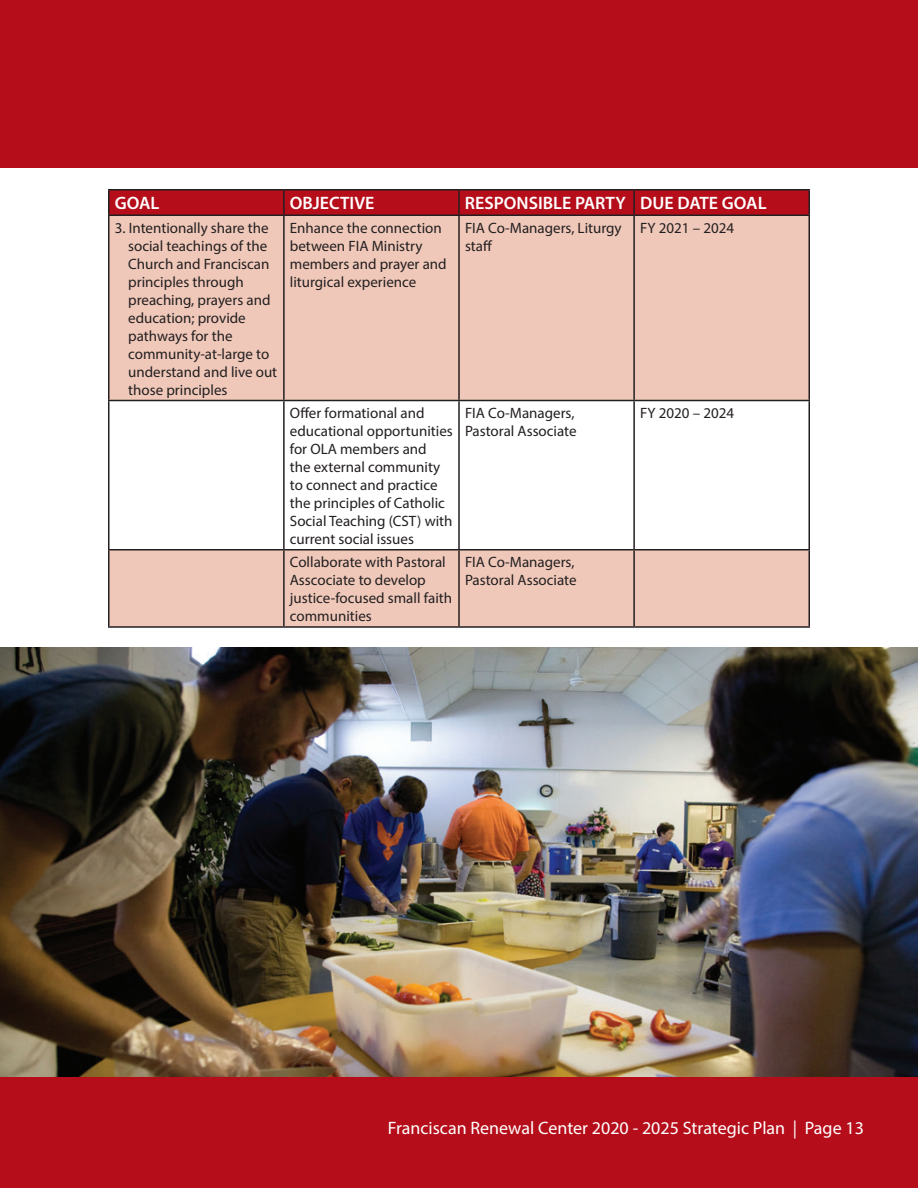
<style>
.page{position:relative;width:918px;height:1188px;background:#fff}
.page>*{position:absolute;margin:0;border:0;box-sizing:border-box;transform-origin:0 0}
.t1{font:18px "Myriad Pro";color:#fff}
.t2{font:600 18px "Myriad Pro";color:#fff}
.t3{font:15px/18px "Myriad Pro";color:#231f20}
</style>
<div class="page">
<img style="left:0;top:648px;width:918px;height:430px">
<div style="left:0;top:0;width:918px;height:167px;background:#b50e1a"></div>
<div style="left:0;top:1078px;width:918px;height:110px;background:#b50e1a"></div>
<div style="left:110px;top:190px;width:698px;height:24px;background:#b50e1a"></div>
<svg style="left:110px;top:216px;width:698px;height:410px;fill:#efc8b9"></svg>
<hr style="left:108px;top:189px;width:176px;height:1px;background:#231f20">
<hr style="left:108px;top:190px;width:2px;height:24px;background:#231f20">
<hr style="left:284px;top:189px;width:175px;height:1px;background:#231f20">
<hr style="left:283px;top:190px;width:2px;height:24px;background:#231f20">
<hr style="left:459px;top:189px;width:175px;height:1px;background:#231f20">
<hr style="left:458px;top:190px;width:2px;height:24px;background:#231f20">
<hr style="left:634px;top:189px;width:176px;height:1px;background:#231f20">
<hr style="left:633px;top:190px;width:2px;height:24px;background:#231f20">
<hr style="left:808px;top:190px;width:2px;height:24px;background:#231f20">
<hr style="left:108px;top:214px;width:176px;height:2px;background:#231f20">
<hr style="left:108px;top:216px;width:2px;height:184px;background:#231f20">
<hr style="left:284px;top:214px;width:175px;height:2px;background:#231f20">
<hr style="left:283px;top:216px;width:2px;height:184px;background:#231f20">
<hr style="left:459px;top:214px;width:175px;height:2px;background:#231f20">
<hr style="left:458px;top:216px;width:2px;height:184px;background:#231f20">
<hr style="left:634px;top:214px;width:176px;height:2px;background:#231f20">
<hr style="left:633px;top:216px;width:2px;height:184px;background:#231f20">
<hr style="left:808px;top:216px;width:2px;height:184px;background:#231f20">
<hr style="left:108px;top:400px;width:176px;height:1px;background:#231f20">
<hr style="left:108px;top:401px;width:2px;height:148px;background:#231f20">
<hr style="left:284px;top:400px;width:175px;height:1px;background:#231f20">
<hr style="left:283px;top:401px;width:2px;height:148px;background:#231f20">
<hr style="left:459px;top:400px;width:175px;height:1px;background:#231f20">
<hr style="left:458px;top:401px;width:2px;height:148px;background:#231f20">
<hr style="left:634px;top:400px;width:176px;height:1px;background:#231f20">
<hr style="left:633px;top:401px;width:2px;height:148px;background:#231f20">
<hr style="left:808px;top:401px;width:2px;height:148px;background:#231f20">
<hr style="left:108px;top:549px;width:176px;height:1px;background:#231f20">
<hr style="left:108px;top:550px;width:2px;height:76px;background:#231f20">
<hr style="left:284px;top:549px;width:175px;height:1px;background:#231f20">
<hr style="left:283px;top:550px;width:2px;height:76px;background:#231f20">
<hr style="left:459px;top:549px;width:175px;height:1px;background:#231f20">
<hr style="left:458px;top:550px;width:2px;height:76px;background:#231f20">
<hr style="left:634px;top:549px;width:176px;height:1px;background:#231f20">
<hr style="left:633px;top:550px;width:2px;height:76px;background:#231f20">
<hr style="left:808px;top:550px;width:2px;height:76px;background:#231f20">
<hr style="left:108px;top:626px;width:176px;height:2px;background:#231f20">
<hr style="left:284px;top:626px;width:175px;height:2px;background:#231f20">
<hr style="left:459px;top:626px;width:175px;height:2px;background:#231f20">
<hr style="left:634px;top:626px;width:176px;height:2px;background:#231f20">
<p class="t2" style="left:115px;top:192px;width:46px">GOAL</p>
<p class="t2" style="left:290px;top:192px;width:86px">OBJECTIVE</p>
<p class="t2" style="left:465px;top:192px;width:303px">RESPONSIBLE PARTY DUE DATE GOAL</p>
<p class="t3" style="left:128px;top:218px;width:151px;text-indent:-14px">3. Intentionally share the social teachings of the<br>Church and Franciscan principles through preaching, prayers and education; provide pathways for the community-at-large to understand and live out those principles</p>
<p class="t3" style="left:290px;top:218px;width:158px">Enhance the connection between FIA Ministry members and prayer and liturgical experience</p>
<p class="t3" style="left:465px;top:218px;width:158px">FIA Co-Managers, Liturgy staff</p>
<p class="t3" style="left:640px;top:218px;width:96px">FY 2021 – 2024</p>
<p class="t3" style="left:290px;top:403px;width:164px">Offer formational and educational opportunities for OLA members and<br>the external community to connect and practice the principles of Catholic<br>Social Teaching (CST) with current social issues</p>
<p class="t3" style="left:465px;top:403px;width:113px">FIA Co-Managers,<br>Pastoral Associate</p>
<p class="t3" style="left:640px;top:403px;width:96px">FY 2020 – 2024</p>
<p class="t3" style="left:290px;top:553px;width:164px">Collaborate with Pastoral<br>Asscociate to develop justice-focused small faith communities</p>
<p class="t3" style="left:465px;top:553px;width:113px">FIA Co-Managers,<br>Pastoral Associate</p>
<p class="t1" style="left:388px;top:1117px;width:478px">Franciscan Renewal Center 2020 - 2025 Strategic Plan | Page 13</p>
</div>
